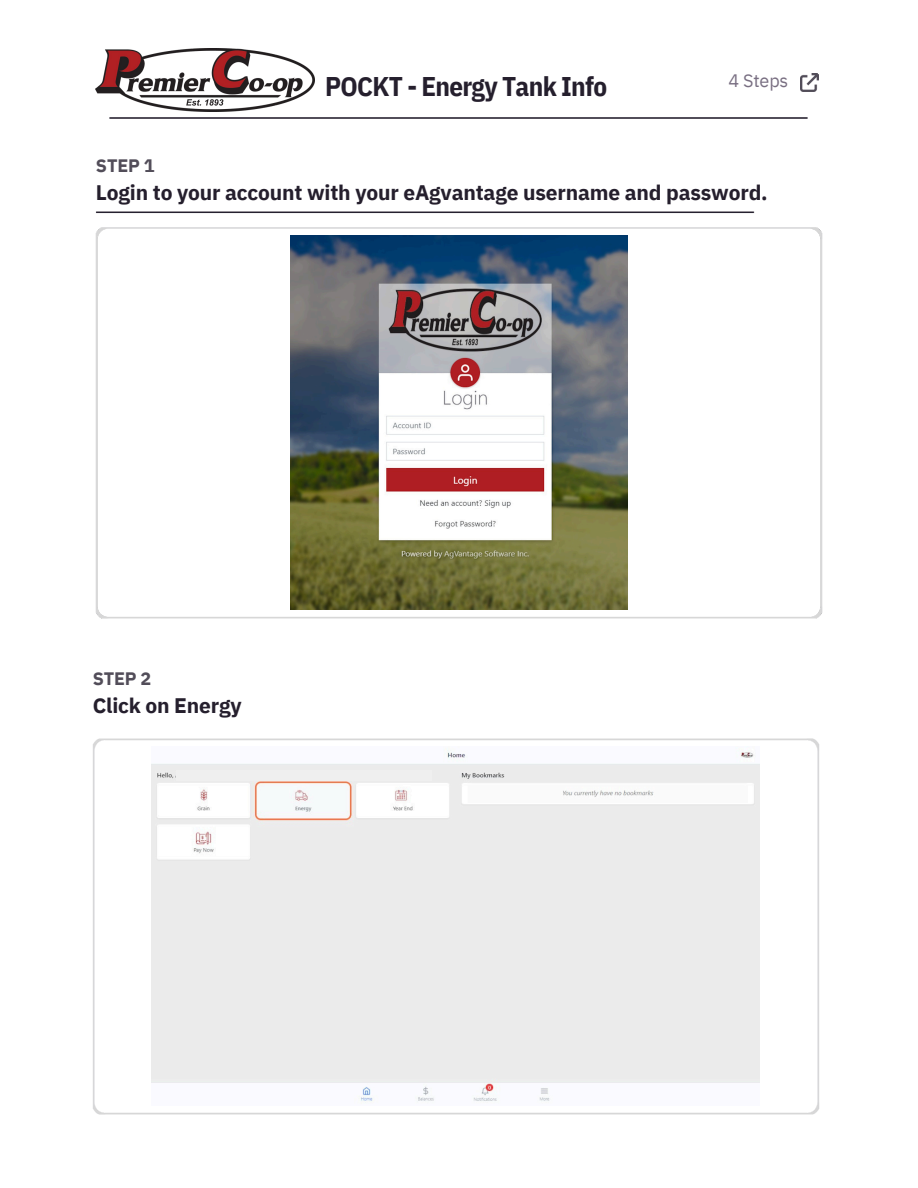
<style>
.page{position:relative;width:918px;height:1188px;background:#fff}
.page>*{position:absolute;margin:0;border:0;box-sizing:border-box;transform-origin:0 0}
.t1{font:700 27px "IBM Plex Sans Cond";letter-spacing:-.025em;color:#251f2d}
.t2{font:700 21px "IBM Plex Sans";letter-spacing:-.01em;color:#251f2d}
.t3{font:700 18px "IBM Plex Sans";letter-spacing:-.01em;color:#524d59}
.t4{font:18px "IBM Plex Sans";letter-spacing:-.01em;color:#796f82}
</style>
<div class="page">
<img style="left:109px;top:117px;width:699px;height:1px">
<img style="left:801px;top:73px;width:18px;height:18px">
<img style="left:95px;top:211px;width:728px;height:408px">
<img style="left:291px;top:235px;width:336px;height:375px">
<img style="left:95px;top:49px;width:220px;height:63px">
<img style="left:93px;top:738px;width:726px;height:377px">
<img style="left:152px;top:747px;width:607px;height:359px">
<div style="left:176px;top:770px;width:256px;height:11px;background:#efefef"></div>
<p class="t1" style="left:325px;top:68px;width:284px">POCKT - Energy Tank Info</p>
<p class="t4" style="left:728px;top:68px;width:61px">4 Steps</p>
<h2 class="t3" style="left:96px;top:153px;width:60px">STEP 1</h2>
<h2 class="t2" style="left:96px;top:178px;width:673px">Login to your account with your eAgvantage username and password.</h2>
<h2 class="t3" style="left:93px;top:667px;width:60px">STEP 2</h2>
<h2 class="t2" style="left:93px;top:692px;width:150px">Click on Energy</h2>
</div>
